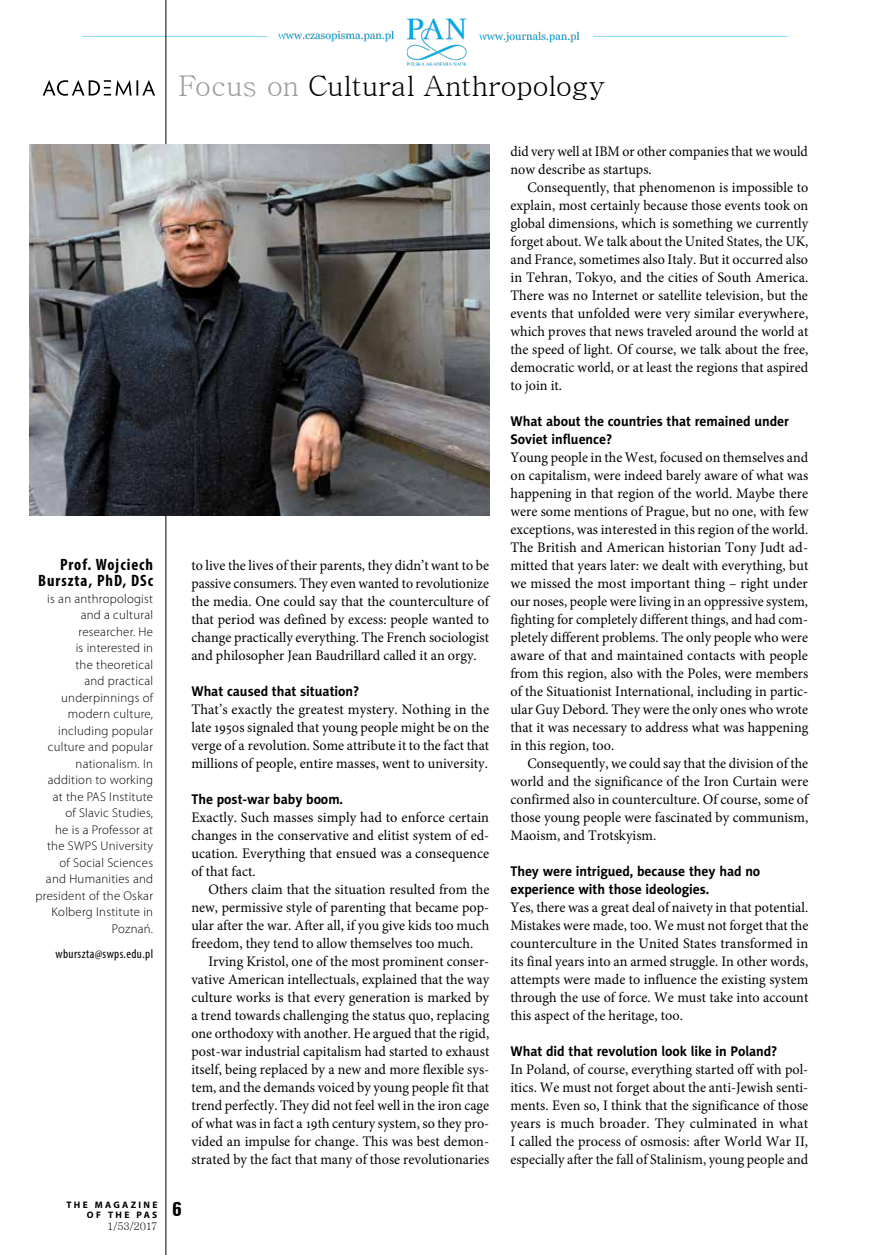
<style>
.page{position:relative;width:872px;height:1255px;background:#fff}
.page>*{position:absolute;margin:0;border:0;box-sizing:border-box;transform-origin:0 0}
.t1{font:28.5px "Batang";letter-spacing:-.015em;color:#000}
.t2{font:700 condensed 21px "Unitus TEE";color:#000}
.t3{font:700 condensed 16.5px/16.5px "Myriad Pro";letter-spacing:.06em;color:#000;text-align:right}
.t4{font:14.55px/18px "Minion Pro";letter-spacing:.005em;color:#000;text-align:justify}
.t5{font:14.55px/18px "Minion Pro";letter-spacing:.005em;color:#000;text-align:justify;scale:.96 1}
.t6{font:14.55px/18px "Minion Pro";letter-spacing:.005em;color:#000;scale:.95 1}
.t7{font:700 14.1px/18px "Naomi Sans EFN";letter-spacing:-.005em;color:#000}
.t8{font:300 12.75px/16.5px "Myriad Pro";letter-spacing:.02em;color:#000;text-align:right}
.t9{font:condensed 12.75px "Myriad Pro";letter-spacing:.03em;color:#000}
.t10{font:10.5px "Batang";letter-spacing:-.025em;color:#000}
.t11{font:700 9.45px/10.5px "Myriad Pro";letter-spacing:.245em;color:#000;text-align:right}
.s1{color:#9d9d9c}
</style>
<div class="page">
<img style="left:82px;top:15px;width:706px;height:54px">
<hr style="left:166px;top:0;width:1px;height:1254px;background:#000">
<img style="left:30px;top:145px;width:459px;height:370px">
<svg style="left:43px;top:80px;width:112px;height:16px"></svg>
<h1 class="t1" style="left:179px;top:71px;width:428px"><span class="s1">Focus on</span> Cultural Anthropology</h1>
<p class="t3" style="left:38px;top:555px;width:116px">Prof. Wojciech<br>Burszta, PhD, DSc</p>
<p class="t8" style="left:36px;top:590px;width:119px">is an anthropologist and a cultural researcher. He<br>is interested in<br>the theoretical<br>and practical underpinnings of modern culture, including popular culture and popular nationalism. In addition to working at the PAS Institute<br>of Slavic Studies,<br>he is a Professor at the SWPS University of Social Sciences<br>and Humanities and president of the Oskar<br>Kolberg Institute in<br>Poznań.</p>
<p class="t9" style="left:55px;top:946px;width:99px">wburszta@swps.edu.pl</p>
<p class="t11" style="left:67px;top:1198px;width:92px">THE MAGAZINE<br>OF THE PAS</p>
<p class="t10" style="left:107px;top:1221px;width:52px">1/53/2017</p>
<p class="t4" style="left:191px;top:556px;width:299px">to live the lives of their parents, they didn’t want to be passive consumers. They even wanted to revolutionize the media. One could say that the counterculture of that period was defined by excess: people wanted to change practically everything. The French sociologist and philosopher Jean Baudrillard called it an orgy.</p>
<p class="t7" style="left:191px;top:682px;width:170px">What caused that situation?</p>
<p class="t4" style="left:191px;top:700px;width:299px">That’s exactly the greatest mystery. Nothing in the late 1950s signaled that young people might be on the verge of a revolution. Some attribute it to the fact that millions of people, entire masses, went to university.</p>
<p class="t7" style="left:191px;top:790px;width:153px">The post-war baby boom.</p>
<p class="t4" style="left:191px;top:808px;width:299px">Exactly. Such masses simply had to enforce certain changes in the conservative and elitist system of ed&shy;ucation. Everything that ensued was a consequence of that fact.</p>
<p class="t4" style="left:191px;top:880px;width:299px;text-indent:17px">Others claim that the situation resulted from the new, permissive style of parenting that became pop&shy;ular after the war. After all, if you give kids too much freedom, they tend to allow themselves too much.</p>
<p class="t4" style="left:191px;top:952px;width:299px;text-indent:17px">Irving Kristol, one of the most prominent conser&shy;vative American intellectuals, explained that the way culture works is that every generation is marked by a trend towards challenging the status quo, replacing one orthodoxy with another. He argued that the rigid, post-war industrial capitalism had started to exhaust itself, being replaced by a new and more flexible sys&shy;tem, and the demands voiced by young people fit that trend perfectly. They did not feel well in the iron cage of what was in fact a 19th century system, so they pro&shy;vided an impulse for change. This was best demon&shy;strated by the fact that many of those revolutionaries</p>
<h2 class="t2" style="left:172px;top:1196px;width:11px">6</h2>
<p class="t6" style="left:510px;top:142px;width:315px">did very well at IBM or other companies that we would now describe as startups.</p>
<p class="t4" style="left:510px;top:178px;width:299px;text-indent:17px">Consequently, that phenomenon is impossible to explain, most certainly because those events took on global dimensions, which is something we currently forget about. We talk about the United States, the UK, and France, sometimes also Italy. But it occurred also in Tehran, Tokyo, and the cities of South America.<br>There was no Internet or satellite television, but the events that unfolded were very similar everywhere, which proves that news traveled around the world at the speed of light. Of course, we talk about the free, democratic world, or at least the regions that aspired to join it.</p>
<p class="t7" style="left:510px;top:412px;width:280px">What about the countries that remained under<br>Soviet influence?</p>
<p class="t5" style="left:510px;top:448px;width:312px">Young people in the West, focused on themselves and on capitalism, were indeed barely aware of what was happening in that region of the world. Maybe there were some mentions of Prague, but no one, with few exceptions, was interested in this region of the world.<br>The British and American historian Tony Judt ad&shy;mitted that years later: we dealt with everything, but we missed the most important thing – right under our noses, people were living in an oppressive system, fighting for completely different things, and had com&shy;pletely different problems. The only people who were aware of that and maintained contacts with people from this region, also with the Poles, were members of the Situationist International, including in partic&shy;ular Guy Debord. They were the only ones who wrote that it was necessary to address what was happening in this region, too.</p>
<p class="t5" style="left:510px;top:754px;width:312px;text-indent:17px">Consequently, we could say that the division of the world and the significance of the Iron Curtain were confirmed also in counterculture. Of course, some of those young people were fascinated by communism, Maoism, and Trotskyism.</p>
<p class="t7" style="left:510px;top:862px;width:251px">They were intrigued, because they had no experience with those ideologies.</p>
<p class="t4" style="left:510px;top:898px;width:299px">Yes, there was a great deal of naivety in that potential.<br>Mistakes were made, too. We must not forget that the counterculture in the United States transformed in its final years into an armed struggle. In other words, attempts were made to influence the existing system through the use of force. We must take into account this aspect of the heritage, too.</p>
<p class="t7" style="left:510px;top:1042px;width:268px">What did that revolution look like in Poland?</p>
<p class="t4" style="left:510px;top:1060px;width:299px">In Poland, of course, everything started off with pol&shy;itics. We must not forget about the anti-Jewish senti&shy;ments. Even so, I think that the significance of those years is much broader. They culminated in what I called the process of osmosis: after World War II, especially after the fall of Stalinism, young people and</p>
</div>
